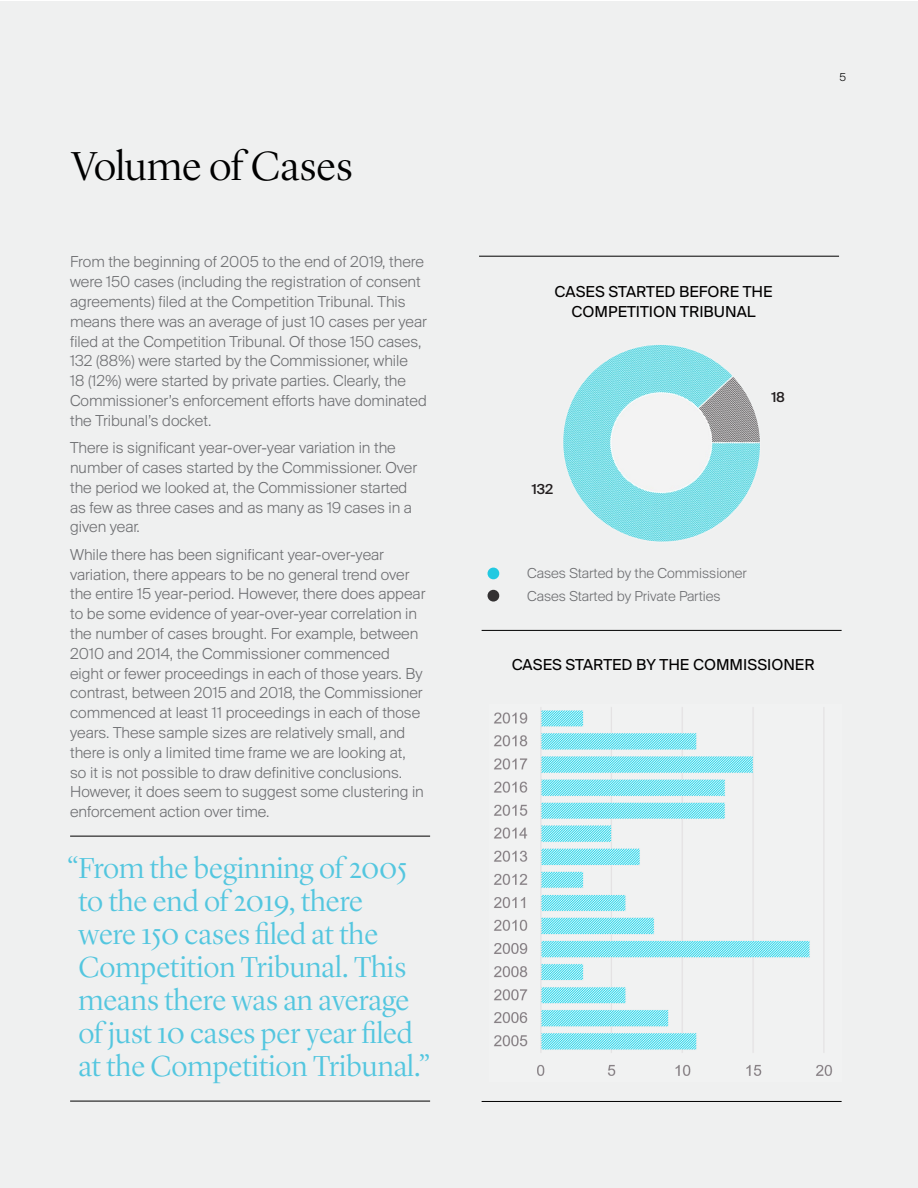
<style>
.page{position:relative;width:918px;height:1188px;background:#fff}
.page>*{position:absolute;margin:0;border:0;box-sizing:border-box;transform-origin:0 0}
.t1{font:300 42px "Lyon Display";color:#000}
.t2{font:300 30px/33px "Lyon Display";color:#53c6df}
.t3{font:300 16.5px/19.8px "Suisse BP Intl";color:#6d6e71}
.t4{font:16.5px/19.8px "Suisse BP Intl";color:#010000;text-align:center}
.t5{font:300 15px/22.5px "Suisse BP Intl";color:#6d6e71}
.t6{font:500 15px "Suisse BP Intl";color:#231f20}
.t7{font:300 12px "Suisse BP Intl";color:#000}
</style>
<div class="page">
<div style="left:0;top:2px;width:918px;height:1186px;background:#eff0f0"></div>
<hr style="left:70px;top:1101px;width:360px;height:1px;background:#000">
<hr style="left:70px;top:836px;width:360px;height:1px;background:#000">
<svg style="left:563px;top:345px;width:197px;height:197px"></svg>
<img style="left:494px;top:707px;width:338px;height:369px">
<hr style="left:482px;top:1101px;width:360px;height:1px;background:#000">
<hr style="left:482px;top:630px;width:360px;height:1px;background:#000">
<hr style="left:479px;top:256px;width:360px;height:1px;background:#000">
<div style="left:488px;top:568px;width:11px;height:11px;background:#22c9e1;border-radius:50%"></div>
<div style="left:488px;top:568px;width:11px;height:11px;border:2px solid #22c9e1;border-radius:50%"></div>
<div style="left:488px;top:591px;width:11px;height:10px;background:#333132;border-radius:50%"></div>
<div style="left:488px;top:590px;width:11px;height:12px;border:2px solid #333132;border-radius:50%"></div>
<h1 class="t1" style="left:72px;top:136px;width:282px">Volume of Cases</h1>
<p class="t3" style="left:70px;top:252px;width:358px">From the beginning of 2005 to the end of 2019, there were 150 cases (including the registration of consent agreements) filed at the Competition Tribunal. This means there was an average of just 10 cases per year filed at the Competition Tribunal. Of those 150 cases, 132 (88%) were started by the Commissioner, while<br>18 (12%) were started by private parties. Clearly, the Commissioner’s enforcement efforts have dominated the Tribunal’s docket.</p>
<p class="t3" style="left:70px;top:438px;width:349px">There is significant year-over-year variation in the number of cases started by the Commissioner. Over the period we looked at, the Commissioner started as few as three cases and as many as 19 cases in a given year.</p>
<p class="t3" style="left:70px;top:544px;width:357px">While there has been significant year-over-year variation, there appears to be no general trend over the entire 15 year-period. However, there does appear to be some evidence of year-over-year correlation in the number of cases brought. For example, between 2010 and 2014, the Commissioner commenced eight or fewer proceedings in each of those years. By contrast, between 2015 and 2018, the Commissioner commenced at least 11 proceedings in each of those years. These sample sizes are relatively small, and there is only a limited time frame we are looking at, so it is not possible to draw definitive conclusions.<br>However, it does seem to suggest some clustering in enforcement action over time.</p>
<h2 class="t2" style="left:78px;top:850px;width:354px;text-indent:-11px">“From the beginning of 2005 to the end of 2019, there<br>were 150 cases filed at the<br>Competition Tribunal. This means there was an average of just 10 cases per year filed at the Competition Tribunal.”</h2>
<p class="t7" style="left:839px;top:70px;width:8px">5</p>
<p class="t4" style="left:555px;top:281px;width:219px">CASES STARTED BEFORE THE<br>COMPETITION TRIBUNAL</p>
<p class="t6" style="left:771px;top:388px;width:15px">18</p>
<p class="t6" style="left:532px;top:480px;width:23px">132</p>
<p class="t5" style="left:527px;top:562px;width:221px">Cases Started by the Commissioner<br>Cases Started by Private Parties</p>
<p class="t4" style="left:512px;top:654px;width:304px">CASES STARTED BY THE COMMISSIONER</p>
</div>
